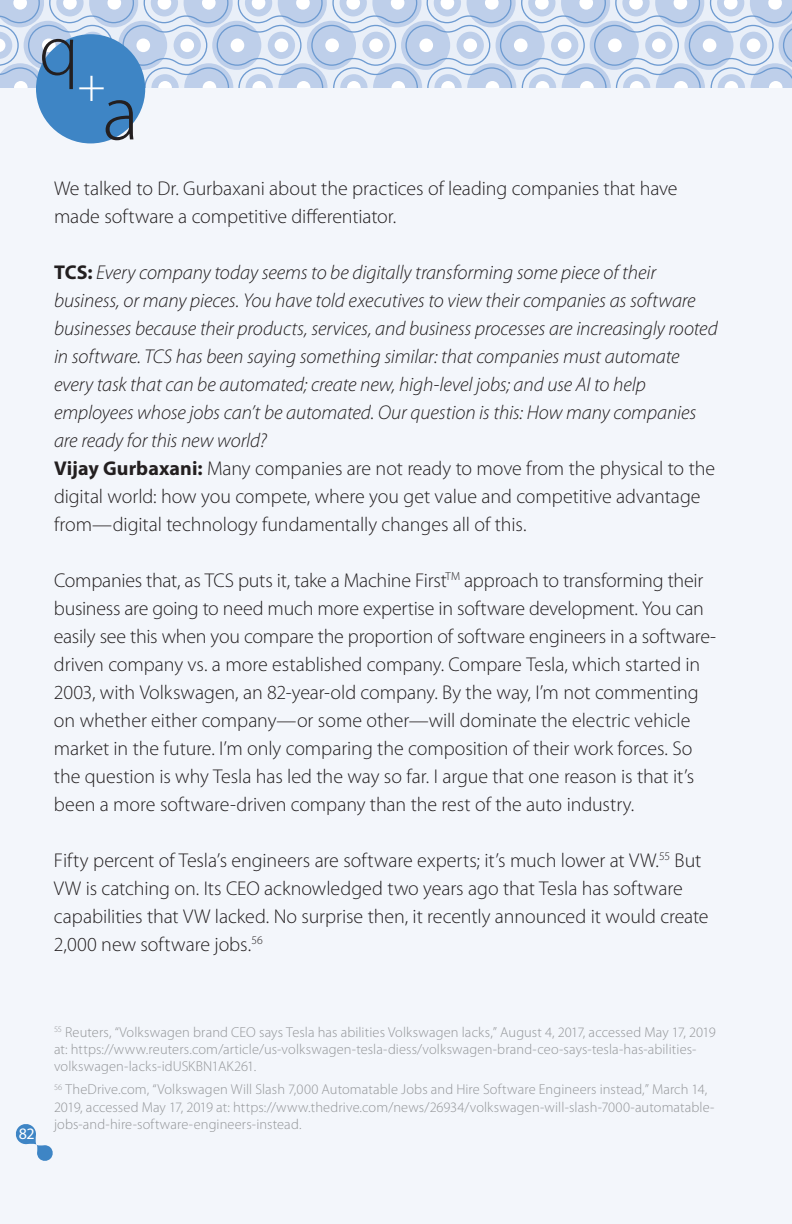
<style>
.page{position:relative;width:792px;height:1224px;background:#f3f6fb}
.page>*{position:absolute;margin:0;border:0;box-sizing:border-box;transform-origin:0 0}
.t1{font:300 80px "Myriad Pro";color:#231f20}
.t2{font:300 73px "Myriad Pro";color:#231f20}
.t3{font:300 20px/28px "Myriad Pro";letter-spacing:-.005em;color:#231f20}
.t4{font:italic 300 20px/28px "Myriad Pro";letter-spacing:-.005em;color:#231f20}
.t5{font:16px "Myriad Pro";color:#fff}
.t6{font:300 14.4px/17.2px "Myriad Pro";letter-spacing:.01em;color:#939598}
.s1{font-weight:700;font-style:normal}
.s2{font-style:normal}
</style>
<div class="page">
<svg style="left:0;top:0;width:792px;height:88px"></svg>
<div style="left:36px;top:34px;width:109px;height:109px;background:#3e85c5;border-radius:50%"></div>
<svg style="left:16px;top:1124px;width:37px;height:37px"></svg>
<h2 class="t2" style="left:39px;top:6px;width:68px">q<sub>+</sub></h2>
<h1 class="t1" style="left:102px;top:65px;width:38px">a</h1>
<p class="t3" style="left:54px;top:174px;width:625px">We talked to Dr. Gurbaxani about the practices of leading companies that have made software a competitive differentiator.</p>
<p class="t4" style="left:54px;top:258px;width:665px"><span class="s1">TCS:</span> Every company today seems to be digitally transforming some piece of their business, or many pieces. You have told executives to view their companies as software businesses because their products, services, and business processes are increasingly rooted in software. TCS has been saying something similar: that companies must automate every task that can be automated; create new, high-level jobs; and use AI to help employees whose jobs can’t be automated. Our question is this: How many companies are ready for this new world?<br><span class="s1">Vijay Gurbaxani:</span> <span class="s2">Many companies are not ready to move from the physical to the digital world: how you compete, where you get value and competitive advantage from—digital technology fundamentally changes all of this.</span></p>
<p class="t3" style="left:54px;top:566px;width:664px">Companies that, as TCS puts it, take a Machine First<sup>TM</sup> approach to transforming their business are going to need much more expertise in software development. You can easily see this when you compare the proportion of software engineers in a software&shy;driven company vs. a more established company. Compare Tesla, which started in 2003, with Volkswagen, an 82-year-old company. By the way, I’m not commenting on whether either company—or some other—will dominate the electric vehicle market in the future. I’m only comparing the composition of their work forces. So the question is why Tesla has led the way so far. I argue that one reason is that it’s been a more software-driven company than the rest of the auto industry.</p>
<p class="t3" style="left:54px;top:846px;width:656px">Fifty percent of Tesla’s engineers are software experts; it’s much lower at VW.<sup>55</sup> But VW is catching on. Its CEO acknowledged two years ago that Tesla has software capabilities that VW lacked. No surprise then, it recently announced it would create 2,000 new software jobs.<sup>56</sup></p>
<p class="t5" style="left:19px;top:1124px;width:17px">82</p>
<p class="t6" style="left:54px;top:1023px;width:663px"><sup>55</sup> Reuters, “Volkswagen brand CEO says Tesla has abilities Volkswagen lacks,” August 4, 2017, accessed May 17, 2019 at: https://www.reuters.com/article/us-volkswagen-tesla-diess/volkswagen-brand-ceo-says-tesla-has-abilities&shy;volkswagen-lacks-idUSKBN1AK261.</p>
<p class="t6" style="left:54px;top:1081px;width:662px"><sup>56</sup> TheDrive.com, “Volkswagen Will Slash 7,000 Automatable Jobs and Hire Software Engineers instead,” March 14,<br>2019, accessed May 17, 2019 at: https://www.thedrive.com/news/26934/volkswagen-will-slash-7000-automatable&shy;jobs-and-hire-software-engineers-instead.</p>
</div>
